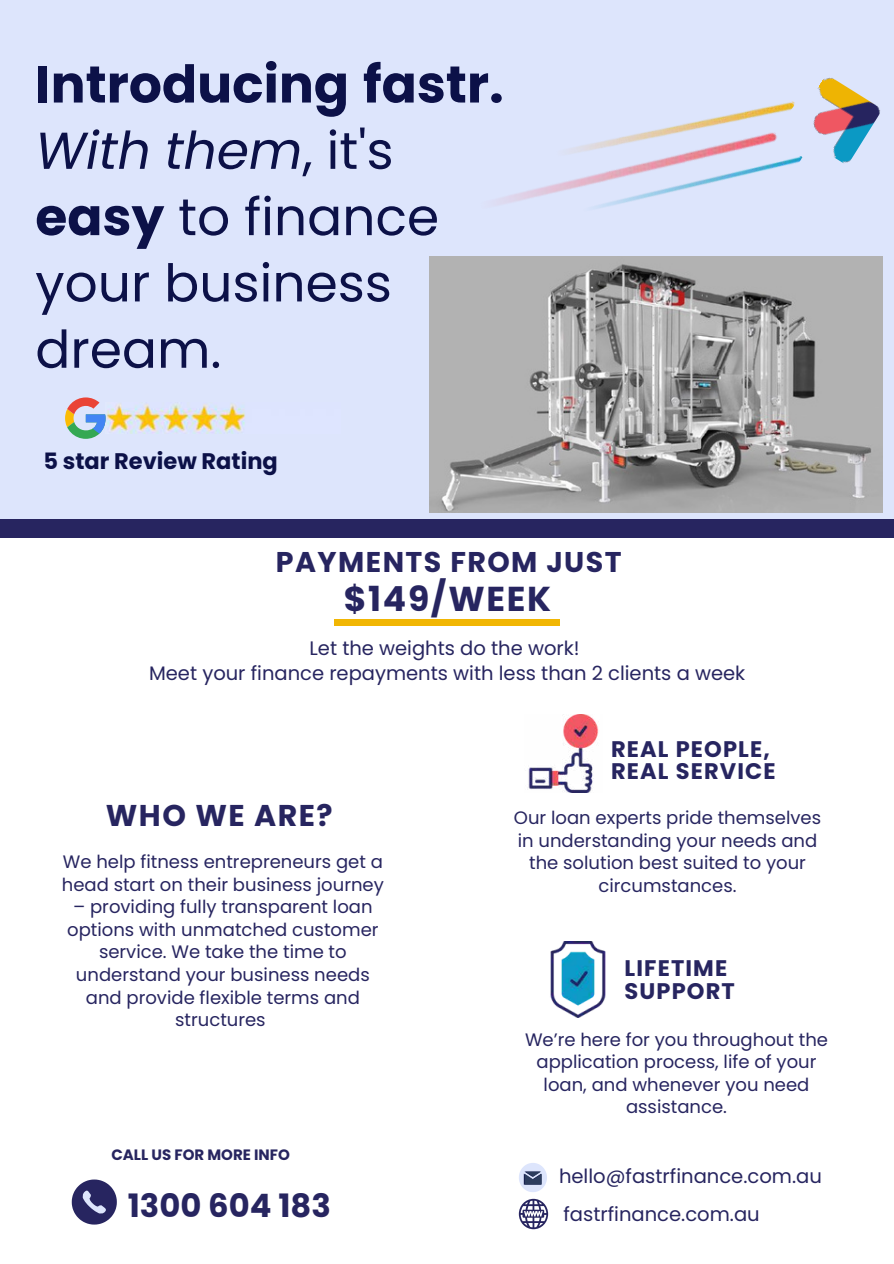
<style>
.page{position:relative;width:894px;height:1264px;background:#fff}
.page>*{position:absolute;margin:0;border:0;box-sizing:border-box;transform-origin:0 0}
.t1{font:51.9px/66.3px "Poppins";color:#0c1148}
.t2{font:700 34.5px "Poppins";letter-spacing:.05em;color:#272560}
.t3{font:700 32.25px "Poppins";color:#272560}
.t4{font:700 30px "Poppins";letter-spacing:.05em;color:#272560}
.t5{font:700 28.5px "Poppins";letter-spacing:.05em;color:#272560}
.t6{font:700 22.5px/22.5px "Poppins";letter-spacing:.05em;color:#272560}
.t7{font:700 22.5px "Poppins";color:#0c1148}
.t8{font:19.5px/37.8px "Poppins";color:#272560}
.t9{font:18px/22.5px "Poppins";color:#272560;text-align:center}
.t10{font:700 15px "Poppins";color:#272560}
.s1{font-weight:700}
.s2{font-style:italic}
</style>
<div class="page">
<svg style="left:72px;top:1179px;width:45px;height:45px"></svg>
<svg style="left:519px;top:1163px;width:28px;height:29px"></svg>
<svg style="left:518px;top:1198px;width:30px;height:31px"></svg>
<img style="left:528px;top:714px;width:71px;height:78px">
<img style="left:550px;top:941px;width:56px;height:76px">
<div style="left:0;top:518px;width:893px;height:20px;background:#272560"></div>
<div style="left:0;top:0;width:893px;height:518px;background:#dde5fc"></div>
<img style="left:802px;top:74px;width:80px;height:92px">
<div style="left:548px;top:4px;width:247px;height:67px;background:#dde5fc"></div>
<div style="left:779px;top:71px;width:23px;height:186px;background:#dde5fc"></div>
<img style="left:470px;top:17px;width:309px;height:240px">
<img style="left:106px;top:403px;width:234px;height:30px">
<svg style="left:65px;top:397px;width:41px;height:42px;background:#b0b2b2"></svg>
<img style="left:429px;top:257px;width:453px;height:255px">
<svg style="left:334px;top:619px;width:225px;height:6px"></svg>
<h1 class="t1" style="left:35px;top:51px;width:470px"><span class="s1">Introducing fastr.<br></span><span class="s2">With them</span>, it's <span class="s1">easy</span> to finance your business dream.</h1>
<p class="t7" style="left:43px;top:448px;width:236px">5 star Review Rating</p>
<h3 class="t5" style="left:276px;top:546px;width:347px">PAYMENTS FROM JUST</h3>
<h2 class="t2" style="left:343px;top:579px;width:209px">$149/WEEK</h2>
<p class="t8" style="left:149px;top:635px;width:597px;line-height:24.8px;text-align:center">Let the weights do the work!<br>Meet your finance repayments with less than 2 clients a week</p>
<h3 class="t4" style="left:106px;top:797px;width:228px">WHO WE ARE?</h3>
<p class="t9" style="left:62px;top:850px;width:323px;text-align:left">We help fitness entrepreneurs get a head start on their business journey</p>
<p class="t9" style="left:67px;top:896px;width:313px">– providing fully transparent loan options with unmatched customer service. We take the time to understand your business needs and provide flexible terms and structures</p>
<p class="t10" style="left:111px;top:1146px;width:180px">CALL US FOR MORE INFO</p>
<h3 class="t3" style="left:128px;top:1187px;width:204px">1300 604 183</h3>
<p class="t6" style="left:611px;top:737px;width:166px">REAL PEOPLE,<br>REAL SERVICE</p>
<p class="t9" style="left:513px;top:806px;width:309px">Our loan experts pride themselves in understanding your needs and the solution best suited to your circumstances.</p>
<p class="t6" style="left:624px;top:956px;width:112px">LIFETIME<br>SUPPORT</p>
<p class="t9" style="left:525px;top:1028px;width:304px">We’re here for you throughout the application process, life of your loan, and whenever you need assistance.</p>
<p class="t8" style="left:559px;top:1157px;width:264px">hello@fastrfinance.com.au fastrfinance.com.au</p>
</div>
